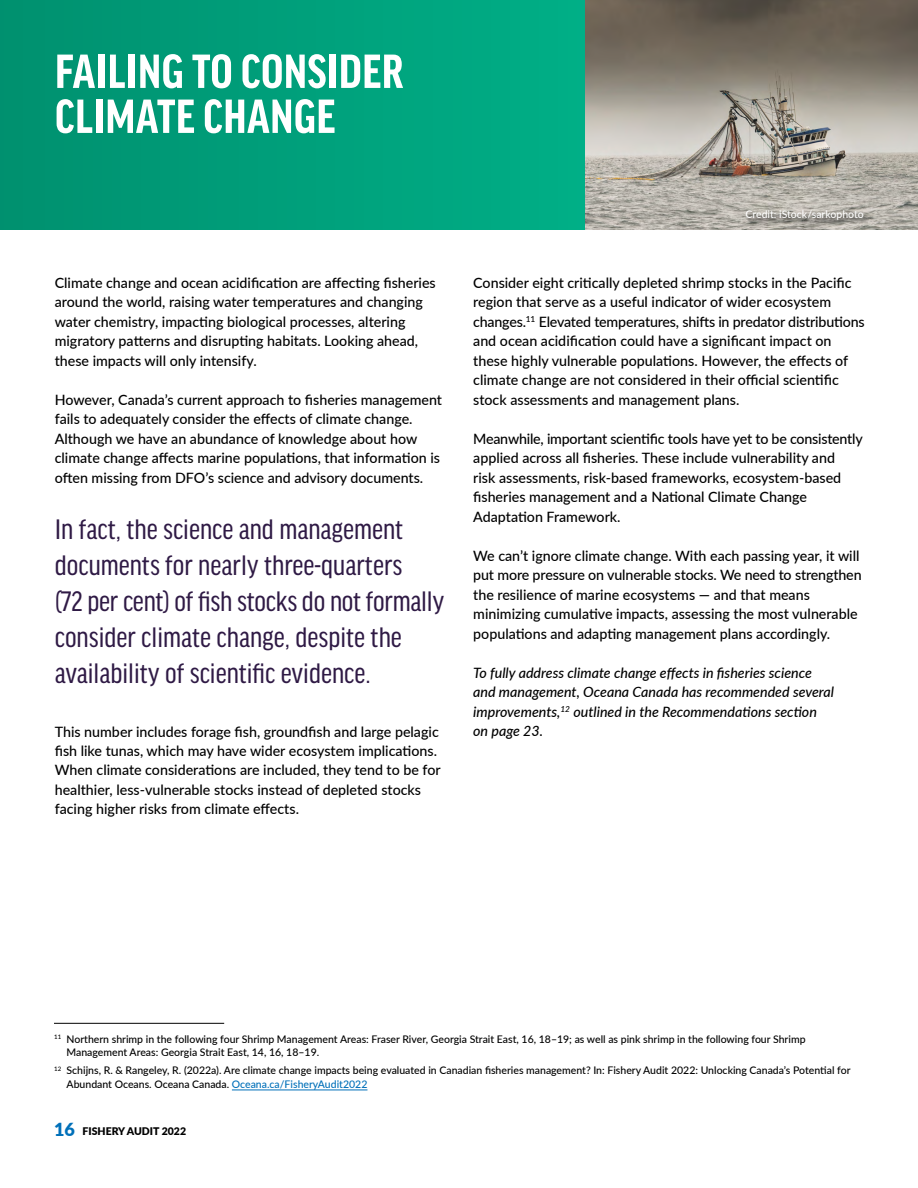
<style>
.page{position:relative;width:918px;height:1188px;background:#fff}
.page>*{position:absolute;margin:0;border:0;box-sizing:border-box;transform-origin:0 0}
.t1{font:700 condensed 51px/45px "Good Headline Pro";letter-spacing:.01em;color:#fff}
.t2{font:condensed 30px/36px "Good Headline Pro";color:#2f1a45}
.t3{font:500 14.25px/19.5px "Lato";color:#000}
.t4{font:italic 500 14.25px/19.5px "Lato";color:#000}
.t5{font:500 10.5px/13.5px "Lato";color:#000}
.t6{font:500 10.5px "Lato";color:#fff}
.t7{font:900 10.5px "Lato";color:#000}
.s1{color:#0070b9}
.s2{font-size:18px;color:#0070b9}
</style>
<div class="page">
<div style="left:0;top:0;width:598px;height:229px;background:linear-gradient(to right,#00906f,#00af87)"></div>
<img style="left:585px;top:0;width:333px;height:230px">
<hr style="left:232px;top:1090px;width:135px;height:1px;background:#0070b9">
<hr style="left:54px;top:1023px;width:170px;height:1px;background:#000">
<div style="left:745px;top:210px;width:124px;height:16px;background:#000;opacity:.82"></div>
<h1 class="t1" style="left:55px;top:50px;width:350px">FAILING TO CONSIDER<br>CLIMATE CHANGE</h1>
<p class="t3" style="left:55px;top:272px;width:383px">Climate change and ocean acidification are affecting fisheries around the world, raising water temperatures and changing water chemistry, impacting biological processes, altering migratory patterns and disrupting habitats. Looking ahead, these impacts will only intensify.</p>
<p class="t3" style="left:55px;top:389px;width:389px">However, Canada’s current approach to fisheries management fails to adequately consider the effects of climate change.<br>Although we have an abundance of knowledge about how climate change affects marine populations, that information is often missing from DFO’s science and advisory documents.</p>
<h2 class="t2" style="left:55px;top:511px;width:391px">In fact, the science and management documents for nearly three-quarters<br>(72 per cent) of fish stocks do not formally consider climate change, despite the availability of scientific evidence.</h2>
<p class="t3" style="left:55px;top:721px;width:387px">This number includes forage fish, groundfish and large pelagic fish like tunas, which may have wider ecosystem implications.<br>When climate considerations are included, they tend to be for healthier, less-vulnerable stocks instead of depleted stocks facing higher risks from climate effects.</p>
<p class="t6" style="left:746px;top:207px;width:120px">Credit: iStock/sarkophoto</p>
<p class="t3" style="left:473px;top:272px;width:393px">Consider eight critically depleted shrimp stocks in the Pacific region that serve as a useful indicator of wider ecosystem changes.<sup>11</sup> Elevated temperatures, shifts in predator distributions and ocean acidification could have a significant impact on these highly vulnerable populations. However, the effects of climate change are not considered in their official scientific stock assessments and management plans.</p>
<p class="t3" style="left:473px;top:428px;width:391px">Meanwhile, important scientific tools have yet to be consistently applied across all fisheries. These include vulnerability and<br>risk assessments, risk-based frameworks, ecosystem-based fisheries management and a National Climate Change Adaptation Framework.</p>
<p class="t3" style="left:473px;top:545px;width:390px">We can’t ignore climate change. With each passing year, it will put more pressure on vulnerable stocks. We need to strengthen the resilience of marine ecosystems — and that means minimizing cumulative impacts, assessing the most vulnerable populations and adapting management plans accordingly.</p>
<p class="t4" style="left:473px;top:662px;width:362px">To fully address climate change effects in fisheries science and management, Oceana Canada has recommended several improvements,<sup>12</sup> outlined in the Recommendations section on page 23.</p>
<p class="t5" style="left:67px;top:1031px;width:741px;text-indent:-12px"><sup>11</sup> Northern shrimp in the following four Shrimp Management Areas: Fraser River, Georgia Strait East, 16, 18–19; as well as pink shrimp in the following four Shrimp<br>Management Areas: Georgia Strait East, 14, 16, 18–19.</p>
<p class="t5" style="left:67px;top:1063px;width:785px;text-indent:-12px"><sup>12</sup> Schijns, R. &amp; Rangeley, R. (2022a). Are climate change impacts being evaluated in Canadian fisheries management? In: Fishery Audit 2022: Unlocking Canada’s Potential for<br>Abundant Oceans. Oceana Canada. <span class="s1">Oceana.ca/FisheryAudit2022</span></p>
<p class="t7" style="left:54px;top:1123px;width:134px"><span class="s2">16</span> FISHERY AUDIT 2022</p>
</div>
